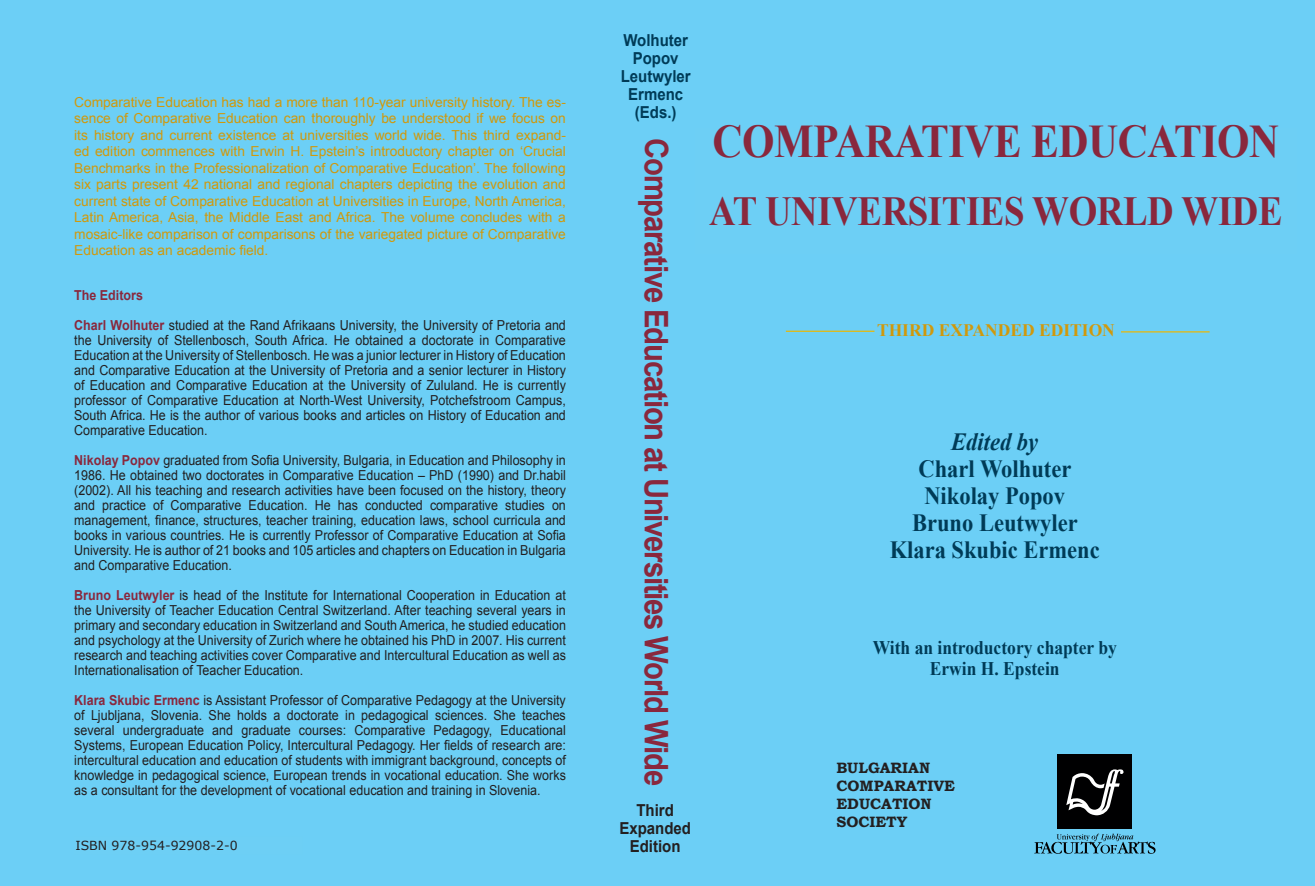
<style>
.page{position:relative;width:1315px;height:886px;background:#fff}
.page>*{position:absolute;margin:0;border:0;box-sizing:border-box;transform-origin:0 0}
.t1{font:700 46.75px "Times New Roman";letter-spacing:-.01em;color:#89283d;scale:.89 1}
.t2{font:700 41.25px "Times New Roman";letter-spacing:-.01em;color:#89283d;scale:.89 1}
.t3{font:700 32.5px "Arial";letter-spacing:-.04em;color:#89283d;scale:.9 1}
.t4{font:700 24.75px "Times New Roman";color:#003b57;scale:.91 1}
.t5{font:italic 700 24.75px "Times New Roman";color:#003b57;scale:.91 1}
.t6{font:700 19.25px "Times New Roman";color:#003b57;scale:.91 1}
.t7{font:700 17.5px "Times New Roman";color:#d0990c}
.t8{font:700 16.5px "Arial";color:#003b57;scale:.91 1}
.t9{font:700 16.5px "Arial";color:#231f20;scale:.91 1}
.t10{font:700 15px "Bookman Old Style";color:#231f20}
.t11{font:13.75px/15px "Arial";color:#231f20;text-align:justify;scale:.91 1}
.t12{font:13.75px/16.5px "Arial";color:#d0990c;text-align:justify}
.t13{font:700 13.75px "Arial";color:#89283d;scale:.91 1}
.t14{font:12.5px "Verdana";color:#231f20}
.s1{font-weight:700;color:#89283d}
</style>
<div class="page">
<div style="left:75px;top:837px;width:227px;height:16px;background:#6dcff5"></div>
<div style="left:74px;top:836px;width:229px;height:18px;border:1px solid #6dcff5"></div>
<div style="left:694px;top:0;width:621px;height:886px;background:#6ccff6"></div>
<div style="left:695px;top:128px;width:601px;height:126px;background:#6dcff5"></div>
<hr style="left:786px;top:331px;width:88px;height:1px;background:#e8b809">
<hr style="left:1121px;top:331px;width:88px;height:1px;background:#e8b809">
<div style="left:1057px;top:754px;width:75px;height:75px;background:#000001"></div>
<svg style="left:1066px;top:769px;width:57px;height:46px"></svg>
<svg style="left:1034px;top:833px;width:121px;height:21px;background:#53a0be"></svg>
<p class="t12" style="left:74px;top:94px;width:493px">Comparative Education has had a more than 110-year university history. The es&shy;sence of Comparative Education can thoroughly be understood if we focus on its history and current existence at universities world wide. This third expand&shy;ed edition commences with Erwin H. Epstein’s introductory chapter on ‘Crucial Benchmarks in the Professionalization of Comparative Education’. The following six parts present 42 national and regional chapters depicting the evolution and current state of Comparative Education at Universities in Europe, North America, Latin America, Asia, the Middle East and Africa. The volume concludes with a mosaic-like comparison of comparisons of the variegated picture of Comparative Education as an academic field.</p>
<p class="t13" style="left:74px;top:286px;width:77px">The Editors</p>
<p class="t11" style="left:74px;top:318px;width:542px"><span class="s1">Charl Wolhuter</span> studied at the Rand Afrikaans University, the University of Pretoria and the University of Stellenbosch, South Africa. He obtained a doctorate in Comparative Education at the University of Stellenbosch. He was a junior lecturer in History of Education and Comparative Education at the University of Pretoria and a senior lecturer in History of Education and Comparative Education at the University of Zululand. He is currently professor of Comparative Education at North-West University, Potchefstroom Campus, South Africa. He is the author of various books and articles on History of Education and Comparative Education.</p>
<p class="t11" style="left:74px;top:453px;width:542px"><span class="s1">Nikolay Popov</span> graduated from Sofia University, Bulgaria, in Education and Philosophy in 1986. He obtained two doctorates in Comparative Education – PhD (1990) and Dr.habil (2002). All his teaching and research activities have been focused on the history, theory and practice of Comparative Education. He has conducted comparative studies on management, finance, structures, teacher training, education laws, school curricula and books in various countries. He is currently Professor of Comparative Education at Sofia University. He is author of 21 books and 105 articles and chapters on Education in Bulgaria and Comparative Education.</p>
<p class="t11" style="left:74px;top:588px;width:542px"><span class="s1">Bruno Leutwyler</span> is head of the Institute for International Cooperation in Education at the University of Teacher Education Central Switzerland. After teaching several years in primary and secondary education in Switzerland and South America, he studied education and psychology at the University of Zurich where he obtained his PhD in 2007. His current research and teaching activities cover Comparative and Intercultural Education as well as Internationalisation of Teacher Education.</p>
<p class="t11" style="left:74px;top:693px;width:542px"><span class="s1">Klara Skubic Ermenc</span> is Assistant Professor of Comparative Pedagogy at the University of Ljubljana, Slovenia. She holds a doctorate in pedagogical sciences. She teaches several undergraduate and graduate courses: Comparative Pedagogy, Educational Systems, European Education Policy, Intercultural Pedagogy. Her fields of research are: intercultural education and education of students with immigrant background, concepts of knowledge in pedagogical science, European trends in vocational education. She works as a consultant for the development of vocational education and training in Slovenia.</p>
<p class="t14" style="left:75px;top:837px;width:164px">ISBN 978-954-92908-2-0</p>
<p class="t8" style="left:623px;top:30px;width:73px">Wolhuter</p>
<p class="t8" style="left:633px;top:48px;width:52px">Popov</p>
<p class="t8" style="left:621px;top:66px;width:78px">Leutwyler</p>
<p class="t8" style="left:628px;top:84px;width:62px">Ermenc</p>
<p class="t8" style="left:635px;top:102px;width:47px">(Eds.)</p>
<p class="t3" style="left:677px;top:138px;width:722px;rotate:90deg">Comparative Education at Universities World Wide</p>
<p class="t9" style="left:636px;top:799px;width:43px">Third</p>
<p class="t9" style="left:619px;top:817px;width:80px">Expanded</p>
<p class="t9" style="left:630px;top:835px;width:57px">Edition</p>
<p class="t1" style="left:712px;top:109px;width:638px">COMPARATIVE EDUCATION</p>
<p class="t2" style="left:709px;top:182px;width:645px">AT UNIVERSITIES WORLD WIDE</p>
<p class="t7" style="left:877px;top:318px;width:239px">THIRD EXPANDED EDITION</p>
<p class="t5" style="left:951px;top:425px;width:97px">Edited by</p>
<p class="t4" style="left:918px;top:452px;width:169px">Charl Wolhuter</p>
<p class="t4" style="left:924px;top:479px;width:156px">Nikolay Popov</p>
<p class="t4" style="left:912px;top:506px;width:184px">Bruno Leutwyler</p>
<p class="t4" style="left:889px;top:533px;width:232px">Klara Skubic Ermenc</p>
<p class="t6" style="left:872px;top:634px;width:270px">With an introductory chapter by</p>
<p class="t6" style="left:930px;top:655px;width:144px">Erwin H. Epstein</p>
<p class="t10" style="left:836px;top:757px;width:95px">BULGARIAN</p>
<p class="t10" style="left:836px;top:775px;width:120px">COMPARATIVE</p>
<p class="t10" style="left:836px;top:793px;width:97px">EDUCATION</p>
<p class="t10" style="left:836px;top:811px;width:72px">SOCIETY</p>
</div>
